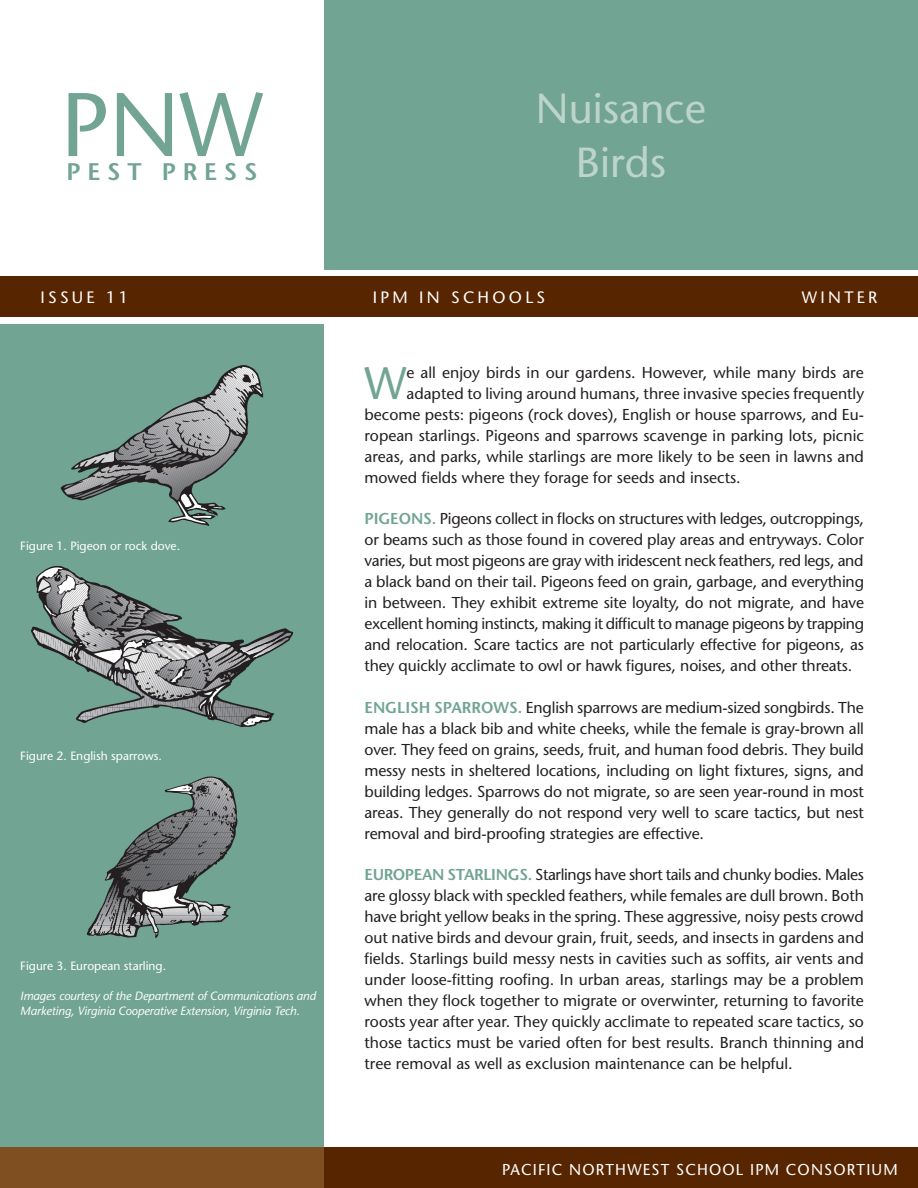
<style>
.page{position:relative;width:918px;height:1188px;background:#fff}
.page>*{position:absolute;margin:0;border:0;box-sizing:border-box;transform-origin:0 0}
.t1{font:500 90px "Stone Sans Std";color:#71a492}
.Body{font:500 45.3px "Stone Sans Std";color:#71a492}
.t2{font:500 42px/54px "Stone Sans Std";color:#bdd4cb;text-align:center}
.t3{font:600 24px "Stone Sans Std";letter-spacing:.28em;color:#71a492}
.t4{font:500 16.5px "Stone Sans Std";letter-spacing:.2em;color:#fff}
.Body-2{font:500 15.75px/21px "Stone Sans Std";color:#231f20;text-align:justify}
.Body-3{font:500 15.75px "Stone Sans Std";letter-spacing:.075em;color:#fff}
.Body-4{font:italic 500 12px/15px "Stone Sans Std";letter-spacing:-.01em;color:#fff}
.Body-5{font:500 12px "Stone Sans Std";color:#fff}
.s1{font-weight:600;color:#71a492}
</style>
<div class="page">
<div style="left:0;top:277px;width:918px;height:40px;background:#572500"></div>
<div style="left:0;top:324px;width:324px;height:824px;background:#71a492"></div>
<div style="left:324px;top:1148px;width:594px;height:40px;background:#572500"></div>
<div style="left:0;top:1148px;width:324px;height:40px;background:#7f4f22"></div>
<div style="left:324px;top:0;width:594px;height:270px;background:#71a492"></div>
<svg style="left:61px;top:365px;width:203px;height:161px"></svg>
<svg style="left:87px;top:776px;width:151px;height:162px"></svg>
<svg style="left:31px;top:565px;width:262px;height:162px"></svg>
<p class="t1" style="left:61px;top:71px;width:204px">PNW</p>
<p class="t3" style="left:67px;top:157px;width:192px">PEST PRESS</p>
<p class="t2" style="left:536px;top:82px;width:172px">Nuisance<br>Birds</p>
<p class="t4" style="left:40px;top:288px;width:89px">ISSUE 11</p>
<p class="t4" style="left:373px;top:288px;width:174px">IPM IN SCHOOLS</p>
<p class="t4" style="left:802px;top:288px;width:77px">WINTER</p>
<p class="Body-5" style="left:20px;top:539px;width:161px">Figure 1. Pigeon or rock dove.</p>
<p class="Body-5" style="left:20px;top:749px;width:143px">Figure 2. English sparrows.</p>
<p class="Body-5" style="left:20px;top:959px;width:147px">Figure 3. European starling.</p>
<p class="Body-4" style="left:20px;top:989px;width:297px">Images courtesy of the Department of Communications and<br>Marketing, Virginia Cooperative Extension, Virginia Tech.</p>
<p class="Body" style="left:364px;top:356px;width:44px">W</p>
<p class="Body-2" style="left:407px;top:362px;width:459px">e all enjoy birds in our gardens. However, while many birds are</p>
<p class="Body-2" style="left:407px;top:383px;width:459px">adapted to living around humans, three invasive species frequently</p>
<p class="Body-2" style="left:364px;top:404px;width:501px">become pests: pigeons (rock doves), English or house sparrows, and Eu-</p>
<p class="Body-2" style="left:364px;top:425px;width:501px">ropean starlings. Pigeons and sparrows scavenge in parking lots, picnic</p>
<p class="Body-2" style="left:364px;top:446px;width:501px">areas, and parks, while starlings are more likely to be seen in lawns and</p>
<p class="Body-2" style="left:364px;top:467px;width:378px">mowed fields where they forage for seeds and insects.</p>
<p class="Body-2" style="left:364px;top:508px;width:501px"><span class="s1">PIGEONS.</span> Pigeons collect in flocks on structures with ledges, outcroppings, or beams such as those found in covered play areas and entryways. Color varies, but most pigeons are gray with iridescent neck feathers, red legs, and a black band on their tail. Pigeons feed on grain, garbage, and everything in between. They exhibit extreme site loyalty, do not migrate, and have excellent homing instincts, making it difficult to manage pigeons by trapping and relocation. Scare tactics are not particularly effective for pigeons, as they quickly acclimate to owl or hawk figures, noises, and other threats.</p>
<p class="Body-2" style="left:364px;top:697px;width:501px"><span class="s1">ENGLISH SPARROWS.</span> English sparrows are medium-sized songbirds. The male has a black bib and white cheeks, while the female is gray-brown all over. They feed on grains, seeds, fruit, and human food debris. They build messy nests in sheltered locations, including on light fixtures, signs, and building ledges. Sparrows do not migrate, so are seen year-round in most areas. They generally do not respond very well to scare tactics, but nest removal and bird-proofing strategies are effective.</p>
<p class="Body-2" style="left:364px;top:864px;width:501px"><span class="s1">EUROPEAN STARLINGS.</span> Starlings have short tails and chunky bodies. Males are glossy black with speckled feathers, while females are dull brown. Both have bright yellow beaks in the spring. These aggressive, noisy pests crowd out native birds and devour grain, fruit, seeds, and insects in gardens and fields. Starlings build messy nests in cavities such as soffits, air vents and under loose-fitting roofing. In urban areas, starlings may be a problem when they flock together to migrate or overwinter, returning to favorite roosts year after year. They quickly acclimate to repeated scare tactics, so those tactics must be varied often for best results. Branch thinning and tree removal as well as exclusion maintenance can be helpful.</p>
<p class="Body-3" style="left:502px;top:1160px;width:397px">PACIFIC NORTHWEST SCHOOL IPM CONSORTIUM</p>
</div>
